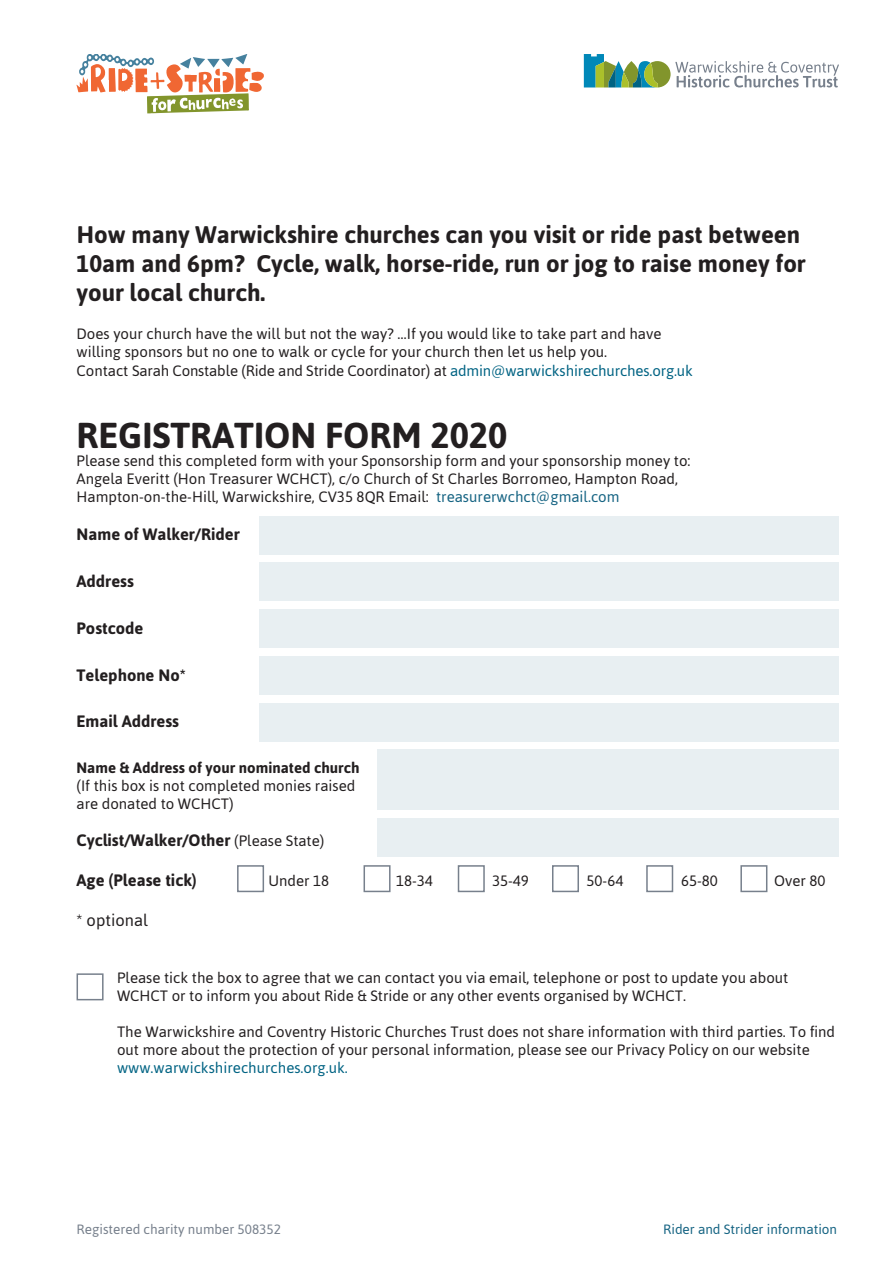
<style>
.page{position:relative;width:893px;height:1263px;background:#fff}
.page>*{position:absolute;margin:0;border:0;box-sizing:border-box;transform-origin:0 0}
.t1{font:700 36px "Asap";color:#231f20}
.t2{font:700 24px/28.8px "Asap";color:#231f20}
.t3{font:700 16.5px "Asap";color:#231f20}
.t4{font:16.5px "Asap";color:#231f20}
.t5{font:15px/18px "Asap";color:#231f20}
.t6{font:700 15px "Asap";color:#231f20}
.t7{font:15px "Asap";color:#006383}
.t8{font:13.5px "Asap";color:#77808c}
.t9{font:13.5px "Asap";color:#166483}
.s1{color:#006383}
.s2{color:#166483}
.s3{font-weight:400;font-size:15px}
</style>
<div class="page">
<div style="left:237px;top:865px;width:27px;height:27px;border:2px solid #77808c"></div>
<div style="left:259px;top:516px;width:580px;height:39px;background:#e8eff2"></div>
<div style="left:259px;top:562px;width:580px;height:39px;background:#e8eff2"></div>
<div style="left:259px;top:609px;width:580px;height:39px;background:#e8eff2"></div>
<div style="left:259px;top:656px;width:580px;height:39px;background:#e8eff2"></div>
<div style="left:259px;top:703px;width:580px;height:39px;background:#e8eff2"></div>
<div style="left:377px;top:749px;width:462px;height:61px;background:#e8eff2"></div>
<div style="left:377px;top:818px;width:462px;height:39px;background:#e8eff2"></div>
<div style="left:364px;top:865px;width:27px;height:27px;border:2px solid #77808c"></div>
<div style="left:458px;top:865px;width:27px;height:27px;border:2px solid #77808c"></div>
<div style="left:552px;top:865px;width:27px;height:27px;border:2px solid #77808c"></div>
<div style="left:646px;top:865px;width:27px;height:27px;border:2px solid #77808c"></div>
<div style="left:740px;top:865px;width:27px;height:27px;border:2px solid #77808c"></div>
<div style="left:77px;top:973px;width:27px;height:27px;border:2px solid #77808c"></div>
<svg style="left:584px;top:54px;width:255px;height:33px"></svg>
<svg style="left:77px;top:54px;width:187px;height:59px"></svg>
<h2 class="t2" style="left:77px;top:219px;width:731px">How many Warwickshire churches can you visit or ride past between<br>10am and 6pm? Cycle, walk, horse-ride, run or jog to raise money for your local church.</h2>
<p class="t5" style="left:77px;top:324px;width:586px">Does your church have the will but not the way? …If you would like to take part and have willing sponsors but no one to walk or cycle for your church then let us help you.</p>
<p class="t5" style="left:77px;top:362px;width:618px">Contact Sarah Constable (Ride and Stride Coordinator) at <span class="s1">admin@warwickshirechurches.org.uk</span></p>
<h1 class="t1" style="left:77px;top:412px;width:432px">REGISTRATION FORM 2020</h1>
<p class="t5" style="left:77px;top:452px;width:615px">Please send this completed form with your Sponsorship form and your sponsorship money to:<br>Angela Everitt (Hon Treasurer WCHCT), c/o Church of St Charles Borromeo, Hampton Road,<br>Hampton-on-the-Hill, Warwickshire, CV35 8QR Email: <span class="s2">treasurerwchct@gmail.com</span></p>
<p class="t3" style="left:77px;top:523px;width:165px">Name of Walker/Rider</p>
<p class="t3" style="left:77px;top:570px;width:59px">Address</p>
<p class="t3" style="left:77px;top:617px;width:68px">Postcode</p>
<p class="t3" style="left:77px;top:664px;width:111px">Telephone No*</p>
<p class="t3" style="left:77px;top:710px;width:104px">Email Address</p>
<p class="t6" style="left:77px;top:757px;width:284px">Name &amp; Address of your nominated church</p>
<p class="t5" style="left:77px;top:776px;width:280px">(If this box is not completed monies raised are donated to WCHCT)</p>
<p class="t3" style="left:77px;top:830px;width:249px">Cyclist/Walker/Other <span class="s3">(Please State)</span></p>
<p class="t3" style="left:77px;top:869px;width:122px">Age (Please tick)</p>
<p class="t5" style="left:269px;top:871px;width:62px">Under 18</p>
<p class="t5" style="left:396px;top:871px;width:38px">18-34</p>
<p class="t5" style="left:492px;top:871px;width:38px">35-49</p>
<p class="t5" style="left:587px;top:871px;width:38px">50-64</p>
<p class="t5" style="left:681px;top:871px;width:38px">65-80</p>
<p class="t5" style="left:774px;top:871px;width:53px">Over 80</p>
<p class="t4" style="left:77px;top:909px;width:73px">* optional</p>
<p class="t5" style="left:117px;top:968px;width:673px">Please tick the box to agree that we can contact you via email, telephone or post to update you about<br>WCHCT or to inform you about Ride &amp; Stride or any other events organised by WCHCT.</p>
<p class="t5" style="left:117px;top:1022px;width:720px">The Warwickshire and Coventry Historic Churches Trust does not share information with third parties. To find out more about the protection of your personal information, please see our Privacy Policy on our website</p>
<p class="t7" style="left:117px;top:1058px;width:232px">www.warwickshirechurches.org.uk.</p>
<p class="t8" style="left:77px;top:1220px;width:206px">Registered charity number 508352</p>
<p class="t9" style="left:663px;top:1220px;width:175px">Rider and Strider information</p>
</div>
